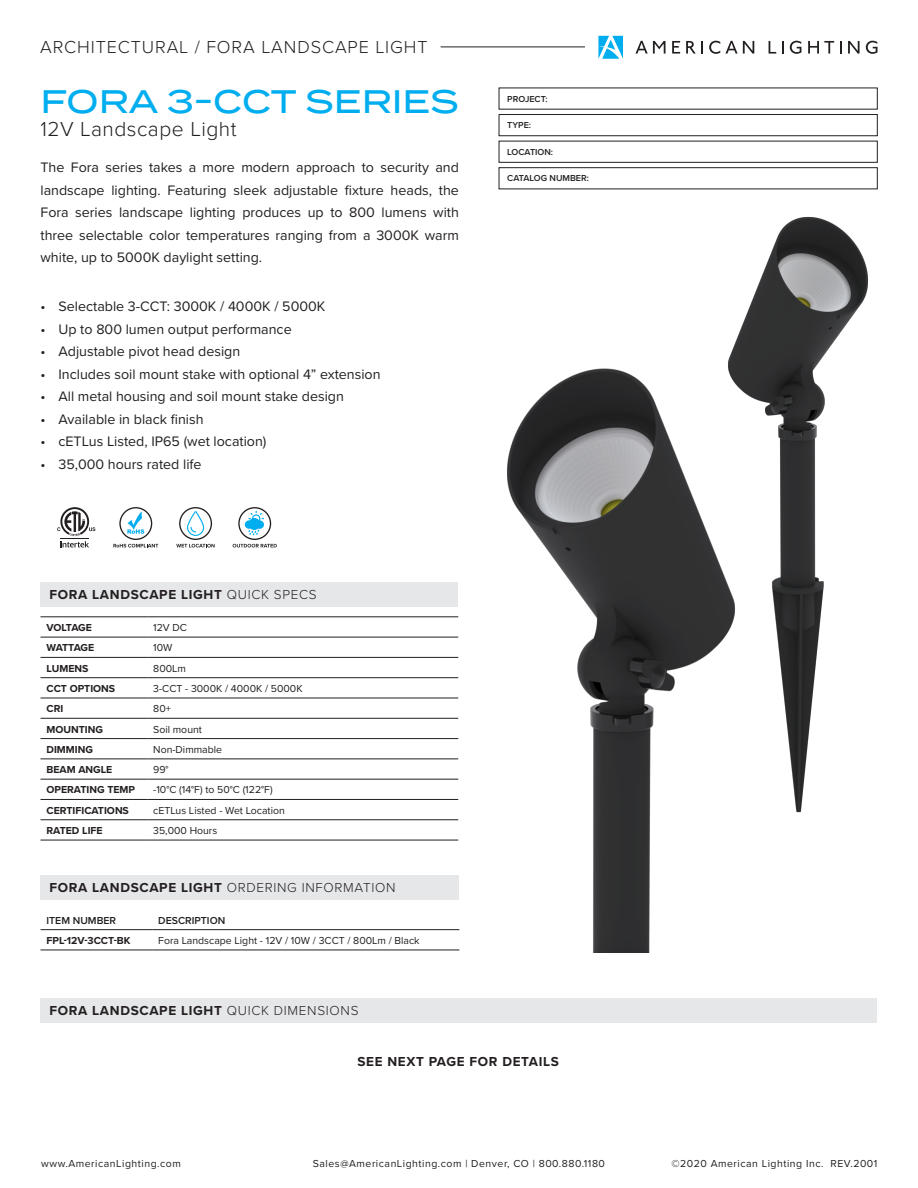
<style>
.page{position:relative;width:918px;height:1188px;background:#fff}
.page>*{position:absolute;margin:0;border:0;box-sizing:border-box;transform-origin:0 0}
.t1{font:500 32.55px "Termina";color:#00aeef}
.t2{font:300 21px "Proxima Nova";letter-spacing:.025em;color:#231f20}
.t3{font:300 18px "Proxima Nova";letter-spacing:.05em;color:#231f20}
.t4{font:14.25px/22.5px "Proxima Nova";color:#231f20;text-align:justify}
.t5{font:700 13.5px "Proxima Nova";letter-spacing:.05em;color:#231f20}
.t6{font:300 13.5px "Proxima Nova";letter-spacing:.05em;color:#231f20}
.t7{font:10.5px "Proxima Nova";color:#231f20}
.t8{font:10.5px "Proxima Nova";letter-spacing:.05em;color:#231f20}
.t9{font:700 10.5px "Proxima Nova";color:#231f20}
.t10{font:600 10.5px "Proxima Nova";color:#231f20}
.t11{font:700 10.5px "Proxima Nova";letter-spacing:-.025em;color:#231f20}
.t12{font:700 10.5px "Proxima Nova";letter-spacing:-.04em;color:#231f20}
.t13{font:600 9px "Proxima Nova";color:#231f20}
.s1{font-weight:300}
.s2{font-weight:700}
</style>
<div class="page">
<svg style="left:598px;top:36px;width:25px;height:23px"></svg>
<svg style="left:636px;top:41px;width:30px;height:13px"></svg>
<svg style="left:672px;top:41px;width:8px;height:13px"></svg>
<svg style="left:686px;top:41px;width:17px;height:13px"></svg>
<svg style="left:709px;top:41px;width:45px;height:13px"></svg>
<svg style="left:769px;top:41px;width:7px;height:13px"></svg>
<svg style="left:782px;top:41px;width:2px;height:13px"></svg>
<svg style="left:790px;top:41px;width:11px;height:13px"></svg>
<svg style="left:808px;top:41px;width:26px;height:13px"></svg>
<svg style="left:840px;top:41px;width:1px;height:13px"></svg>
<svg style="left:848px;top:41px;width:12px;height:13px"></svg>
<svg style="left:866px;top:41px;width:12px;height:13px"></svg>
<div style="left:40px;top:582px;width:418px;height:24px;background:#e6e7e9"></div>
<hr style="left:40px;top:617px;width:107px;height:1px;background:#231f20">
<hr style="left:147px;top:617px;width:311px;height:1px;background:#231f20">
<hr style="left:40px;top:637px;width:107px;height:1px;background:#231f20">
<hr style="left:147px;top:637px;width:311px;height:1px;background:#231f20">
<hr style="left:40px;top:657px;width:107px;height:1px;background:#231f20">
<hr style="left:147px;top:657px;width:311px;height:1px;background:#231f20">
<hr style="left:40px;top:677px;width:107px;height:1px;background:#231f20">
<hr style="left:147px;top:677px;width:311px;height:1px;background:#231f20">
<hr style="left:40px;top:698px;width:107px;height:1px;background:#231f20">
<hr style="left:147px;top:698px;width:311px;height:1px;background:#231f20">
<hr style="left:40px;top:718px;width:107px;height:1px;background:#231f20">
<hr style="left:147px;top:718px;width:311px;height:1px;background:#231f20">
<hr style="left:40px;top:738px;width:107px;height:1px;background:#231f20">
<hr style="left:147px;top:738px;width:311px;height:1px;background:#231f20">
<hr style="left:40px;top:759px;width:107px;height:1px;background:#231f20">
<hr style="left:147px;top:759px;width:311px;height:1px;background:#231f20">
<hr style="left:40px;top:779px;width:107px;height:1px;background:#231f20">
<hr style="left:147px;top:779px;width:311px;height:1px;background:#231f20">
<hr style="left:40px;top:799px;width:107px;height:1px;background:#231f20">
<hr style="left:147px;top:799px;width:311px;height:1px;background:#231f20">
<hr style="left:40px;top:820px;width:107px;height:1px;background:#231f20">
<hr style="left:147px;top:820px;width:311px;height:1px;background:#231f20">
<hr style="left:40px;top:840px;width:107px;height:1px;background:#231f20">
<hr style="left:147px;top:840px;width:311px;height:1px;background:#231f20">
<div style="left:499px;top:114px;width:379px;height:22px;border:1px solid #231f20"></div>
<div style="left:499px;top:141px;width:379px;height:22px;border:1px solid #231f20"></div>
<div style="left:499px;top:167px;width:379px;height:22px;border:1px solid #231f20"></div>
<img style="left:728px;top:216px;width:140px;height:597px">
<img style="left:507px;top:363px;width:248px;height:590px">
<hr style="left:441px;top:47px;width:144px;height:1px;background:#231f20">
<div style="left:40px;top:875px;width:419px;height:24px;background:#e6e7e9"></div>
<hr style="left:40px;top:929px;width:112px;height:1px;background:#231f20">
<hr style="left:152px;top:929px;width:307px;height:1px;background:#231f20">
<hr style="left:40px;top:950px;width:112px;height:1px;background:#231f20">
<hr style="left:152px;top:950px;width:307px;height:1px;background:#231f20">
<svg style="left:57px;top:507px;width:38px;height:41px"></svg>
<svg style="left:176px;top:507px;width:39px;height:41px"></svg>
<svg style="left:113px;top:507px;width:45px;height:41px"></svg>
<svg style="left:233px;top:507px;width:44px;height:41px"></svg>
<div style="left:40px;top:998px;width:837px;height:24px;background:#e6e7e9"></div>
<p class="t3" style="left:40px;top:34px;width:389px">ARCHITECTURAL / FORA LANDSCAPE LIGHT</p>
<p class="t1" style="left:40px;top:77px;width:420px">FORA 3-CCT SERIES</p>
<p class="t2" style="left:40px;top:113px;width:198px">12V Landscape Light</p>
<p class="t4" style="left:40px;top:155px;width:420px">The Fora series takes a more modern approach to security and landscape lighting. Featuring sleek adjustable fixture heads, the Fora series landscape lighting produces up to 800 lumens with three selectable color temperatures ranging from a 3000K warm white, up to 5000K daylight setting.</p>
<p class="t4" style="left:40px;top:294px;width:286px">• Selectable 3-CCT: 3000K / 4000K / 5000K</p>
<p class="t4" style="left:40px;top:317px;width:253px">• Up to 800 lumen output performance</p>
<p class="t4" style="left:40px;top:339px;width:201px">• Adjustable pivot head design</p>
<p class="t4" style="left:40px;top:362px;width:342px">• Includes soil mount stake with optional 4” extension</p>
<p class="t4" style="left:40px;top:384px;width:305px">• All metal housing and soil mount stake design</p>
<p class="t4" style="left:40px;top:407px;width:165px">• Available in black finish</p>
<p class="t4" style="left:40px;top:429px;width:227px">• cETLus Listed, IP65 (wet location)</p>
<p class="t4" style="left:40px;top:452px;width:163px">• 35,000 hours rated life</p>
<p class="t5" style="left:49px;top:584px;width:269px">FORA LANDSCAPE LIGHT <span class="s1">QUICK SPECS</span></p>
<p class="t11" style="left:46px;top:620px;width:47px">VOLTAGE</p>
<p class="t7" style="left:153px;top:620px;width:35px">12V DC</p>
<p class="t12" style="left:46px;top:640px;width:49px">WATTAGE</p>
<p class="t7" style="left:153px;top:640px;width:21px">10W</p>
<p class="t9" style="left:46px;top:660px;width:43px">LUMENS</p>
<p class="t7" style="left:153px;top:660px;width:34px">800Lm</p>
<p class="t9" style="left:46px;top:681px;width:70px">CCT OPTIONS</p>
<p class="t7" style="left:153px;top:681px;width:151px">3-CCT - 3000K / 4000K / 5000K</p>
<p class="t9" style="left:46px;top:701px;width:18px">CRI</p>
<p class="t7" style="left:153px;top:701px;width:19px">80+</p>
<p class="t9" style="left:46px;top:721px;width:58px">MOUNTING</p>
<p class="t7" style="left:153px;top:721px;width:50px">Soil mount</p>
<p class="t9" style="left:46px;top:742px;width:48px">DIMMING</p>
<p class="t7" style="left:153px;top:742px;width:70px">Non-Dimmable</p>
<p class="t9" style="left:46px;top:762px;width:67px">BEAM ANGLE</p>
<p class="t7" style="left:153px;top:762px;width:17px">99°</p>
<p class="t9" style="left:46px;top:782px;width:90px">OPERATING TEMP</p>
<p class="t7" style="left:153px;top:782px;width:121px">-10°C (14°F) to 50°C (122°F)</p>
<p class="t9" style="left:46px;top:802px;width:84px">CERTIFICATIONS</p>
<p class="t7" style="left:153px;top:802px;width:133px">cETLus Listed - Wet Location</p>
<p class="t9" style="left:46px;top:823px;width:58px">RATED LIFE</p>
<p class="t7" style="left:153px;top:823px;width:66px">35,000 Hours</p>
<p class="t6" style="left:49px;top:877px;width:347px"><span class="s2">FORA LANDSCAPE LIGHT</span> ORDERING INFORMATION</p>
<p class="t10" style="left:46px;top:912px;width:71px">ITEM NUMBER</p>
<p class="t10" style="left:158px;top:912px;width:68px">DESCRIPTION</p>
<p class="t9" style="left:46px;top:933px;width:86px">FPL-12V-3CCT-BK</p>
<p class="t7" style="left:158px;top:933px;width:263px">Fora Landscape Light - 12V / 10W / 3CCT / 800Lm / Black</p>
<p class="t5" style="left:49px;top:1000px;width:311px">FORA LANDSCAPE LIGHT <span class="s1">QUICK DIMENSIONS</span></p>
<p class="t13" style="left:507px;top:92px;width:42px">PROJECT:</p>
<p class="t13" style="left:507px;top:118px;width:25px">TYPE:</p>
<p class="t13" style="left:507px;top:145px;width:47px">LOCATION:</p>
<p class="t13" style="left:507px;top:172px;width:83px">CATALOG NUMBER:</p>
<p class="t5" style="left:357px;top:1051px;width:203px">SEE NEXT PAGE FOR DETAILS</p>
<p class="t8" style="left:41px;top:1156px;width:141px">www.AmericanLighting.com</p>
<p class="t8" style="left:313px;top:1156px;width:294px">Sales@AmericanLighting.com | Denver, CO | 800.880.1180</p>
<p class="t8" style="left:671px;top:1156px;width:208px">©2020 American Lighting Inc. REV.2001</p>
</div>
